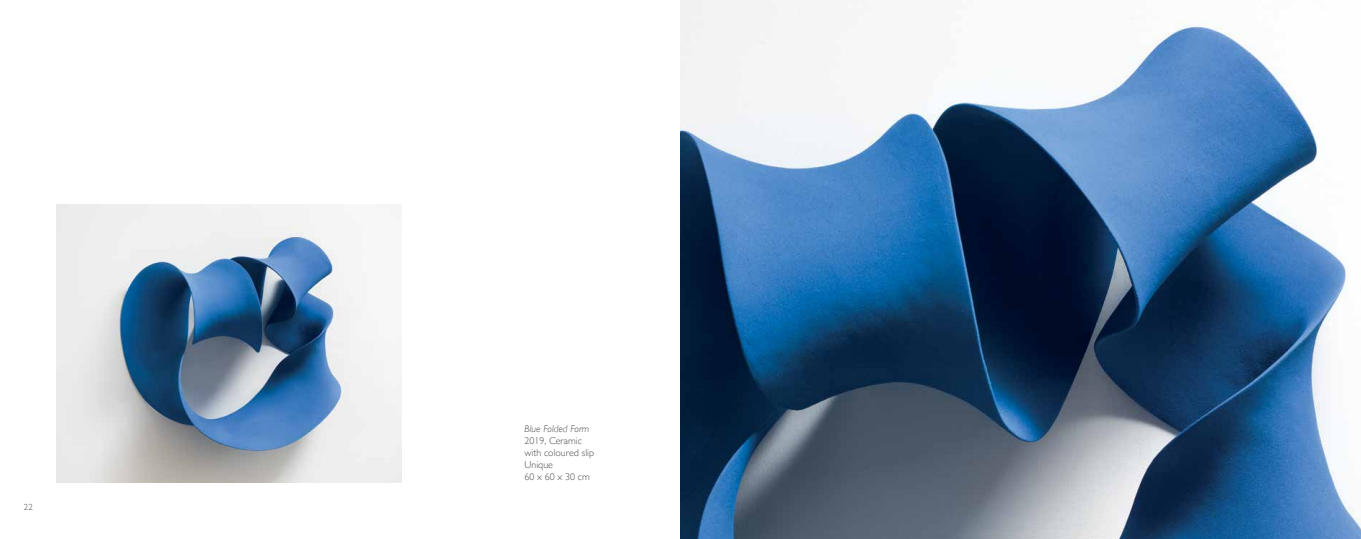
<style>
.page{position:relative;width:1361px;height:539px;background:#fff}
.page>*{position:absolute;margin:0;border:0;box-sizing:border-box;transform-origin:0 0}
.t1{font:300 10px/12px "Gill Sans";color:#4d4d4f}
.t2{font:italic 300 10px "Gill Sans";color:#4d4d4f}
.t3{font:300 9px "Gill Sans";color:#4d4d4f}
</style>
<div class="page">
<img style="left:680px;top:0;width:681px;height:539px">
<img style="left:57px;top:204px;width:344px;height:278px">
<p class="t3" style="left:24px;top:500px;width:10px">22</p>
<p class="t2" style="left:524px;top:422px;width:66px">Blue Folded Form</p>
<p class="t1" style="left:524px;top:434px;width:71px">2019, Ceramic with coloured slip<br>Unique<br>60 x 60 x 30 cm</p>
</div>
